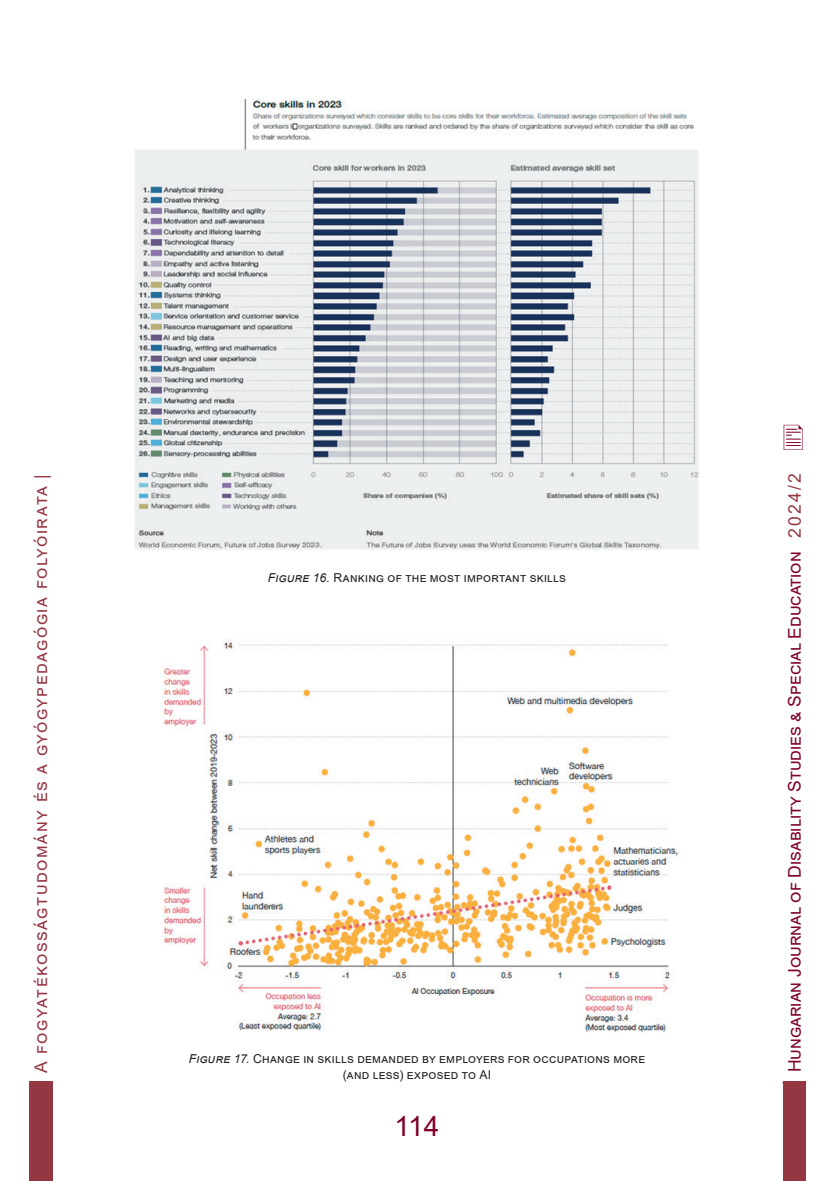
<style>
.page{position:relative;width:834px;height:1181px;background:#fff}
.page>*{position:absolute;margin:0;border:0;box-sizing:border-box;transform-origin:0 0}
.t1{font:28px "Arial";color:#7f0128}
.t2{font:17.5px "Arial";color:#7f0128}
.t3{font:17.5px "Arial";letter-spacing:.085em;color:#953743}
.t4{font:12.25px/15.8px "Arial";letter-spacing:.03em;color:#231f20;text-align:center}
.t5{font:12.25px "Arial";letter-spacing:.06em;color:#231f20}
.s1{font-style:italic}
.s2{font-size:24.5px;color:#953743}
.s3{color:#953743}
</style>
<div class="page">
<div style="left:783px;top:1081px;width:22px;height:100px;background:#953743"></div>
<div style="left:29px;top:1081px;width:24px;height:100px;background:#953743"></div>
<img style="left:134px;top:99px;width:565px;height:451px">
<img style="left:163px;top:640px;width:515px;height:392px">
<h2 class="t3" style="left:29px;top:1085px;width:613px;rotate:-90deg">| A fogyatékosságtudomány és a gyógypedagógia folyóirata |</h2>
<p class="t5" style="left:268px;top:569px;width:299px"><span class="s1">Figure 16.</span> Ranking of the most important skills</p>
<p class="t4" style="left:189px;top:1050px;width:458px"><span class="s1">Figure 17.</span> Change in skills demanded by employers for occupations more (and less) exposed to AI</p>
<h1 class="t1" style="left:394px;top:1107px;width:46px">114</h1>
<h2 class="t2" style="left:782px;top:1086px;width:614px;rotate:-90deg"><span class="s2">|</span> Hungarian Journal of Disability Studies &amp; Special Education <span class="s3">2024/2</span></h2>
</div>
